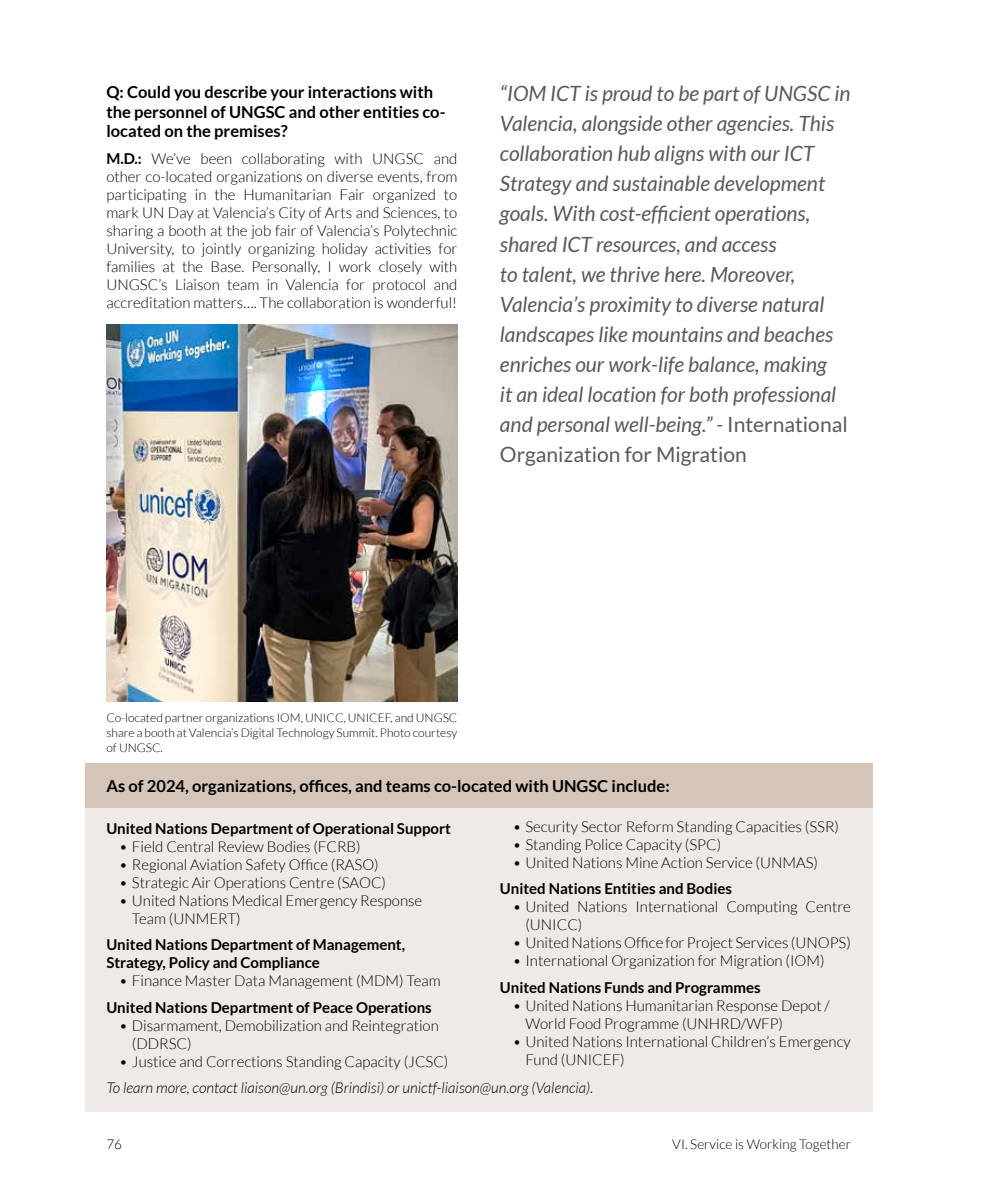
<style>
.page{position:relative;width:1000px;height:1191px;background:#fff}
.page>*{position:absolute;margin:0;border:0;box-sizing:border-box;transform-origin:0 0}
.t1{font:italic 21px/30px "Lato";color:#58595b}
.t2{font:700 16.5px/19.8px "Lato";color:#000}
.t3{font:300 15px/18px "Lato";color:#000}
.t4{font:700 15px/18px "Lato";color:#000}
.t5{font:italic 300 15px "Lato";color:#000}
.t6{font:300 13.5px "Lato";color:#000}
.t7{font:300 12px/15px "Lato";color:#000;text-align:justify}
.s1{font-weight:700}
.s2{font-style:normal}
</style>
<div class="page">
<img style="left:106px;top:325px;width:351px;height:376px">
<div style="left:85px;top:763px;width:787px;height:349px;background:#efeae5"></div>
<div style="left:85px;top:763px;width:787px;height:45px;background:#d5c5b9"></div>
<p class="t2" style="left:106px;top:82px;width:340px">Q: Could you describe your interactions with the personnel of UNGSC and other entities co&shy;located on the premises?</p>
<p class="t3" style="left:106px;top:150px;width:352px;text-align:justify"><span class="s1">M.D.:</span> We’ve been collaborating with UNGSC and other co-located organizations on diverse events, from participating in the Humanitarian Fair organized to mark UN Day at Valencia’s City of Arts and Sciences, to sharing a booth at the job fair of Valencia’s Polytechnic University, to jointly organizing holiday activities for families at the Base. Personally, I work closely with UNGSC’s Liaison team in Valencia for protocol and accreditation matters…. The collaboration is wonderful!</p>
<p class="t1" style="left:500px;top:79px;width:352px">“IOM ICT is proud to be part of UNGSC in Valencia, alongside other agencies. This collaboration hub aligns with our ICT Strategy and sustainable development goals. With cost-efficient operations, shared ICT resources, and access<br>to talent, we thrive here. Moreover, Valencia’s proximity to diverse natural landscapes like mountains and beaches enriches our work-life balance, making<br>it an ideal location for both professional and personal well-being.” - <span class="s2">International Organization for Migration</span></p>
<p class="t7" style="left:106px;top:710px;width:352px">Co-located partner organizations IOM, UNICC, UNICEF, and UNGSC share a booth at Valencia’s Digital Technology Summit. Photo courtesy of UNGSC.</p>
<p class="t2" style="left:106px;top:776px;width:564px">As of 2024, organizations, offices, and teams co-located with UNGSC include:</p>
<p class="t4" style="left:106px;top:819px;width:346px">United Nations Department of Operational Support</p>
<p class="t3" style="left:119px;top:837px;width:243px">• Field Central Review Bodies (FCRB)</p>
<p class="t3" style="left:119px;top:855px;width:261px">• Regional Aviation Safety Office (RASO)</p>
<p class="t3" style="left:119px;top:873px;width:268px">• Strategic Air Operations Centre (SAOC)</p>
<p class="t3" style="left:132px;top:891px;width:292px;text-indent:-13px">• United Nations Medical Emergency Response<br>Team (UNMERT)</p>
<p class="t4" style="left:106px;top:935px;width:300px">United Nations Department of Management,<br>Strategy, Policy and Compliance</p>
<p class="t3" style="left:119px;top:972px;width:323px">• Finance Master Data Management (MDM) Team</p>
<p class="t4" style="left:106px;top:998px;width:327px">United Nations Department of Peace Operations</p>
<p class="t3" style="left:132px;top:1016px;width:308px;text-indent:-13px">• Disarmament, Demobilization and Reintegration (DDRSC)</p>
<p class="t3" style="left:119px;top:1052px;width:331px">• Justice and Corrections Standing Capacity (JCSC)</p>
<p class="t3" style="left:512px;top:817px;width:328px">• Security Sector Reform Standing Capacities (SSR)</p>
<p class="t3" style="left:512px;top:835px;width:210px">• Standing Police Capacity (SPC)</p>
<p class="t3" style="left:512px;top:853px;width:307px">• United Nations Mine Action Service (UNMAS)</p>
<p class="t4" style="left:500px;top:879px;width:233px">United Nations Entities and Bodies</p>
<p class="t3" style="left:525px;top:898px;width:327px;text-indent:-13px">• United Nations International Computing Centre (UNICC)</p>
<p class="t3" style="left:512px;top:934px;width:339px">• United Nations Office for Project Services (UNOPS)</p>
<p class="t3" style="left:512px;top:952px;width:313px">• International Organization for Migration (IOM)</p>
<p class="t4" style="left:500px;top:978px;width:262px">United Nations Funds and Programmes</p>
<p class="t3" style="left:525px;top:996px;width:306px;text-indent:-13px">• United Nations Humanitarian Response Depot /<br>World Food Programme (UNHRD/WFP)</p>
<p class="t3" style="left:525px;top:1032px;width:327px;text-indent:-13px">• United Nations International Children’s Emergency<br>Fund (UNICEF)</p>
<p class="t5" style="left:106px;top:1079px;width:488px">To learn more, contact liaison@un.org (Brindisi) or unictf-liaison@un.org (Valencia).</p>
<p class="t6" style="left:106px;top:1136px;width:17px">76</p>
<p class="t6" style="left:672px;top:1136px;width:180px">VI. Service is Working Together</p>
</div>
